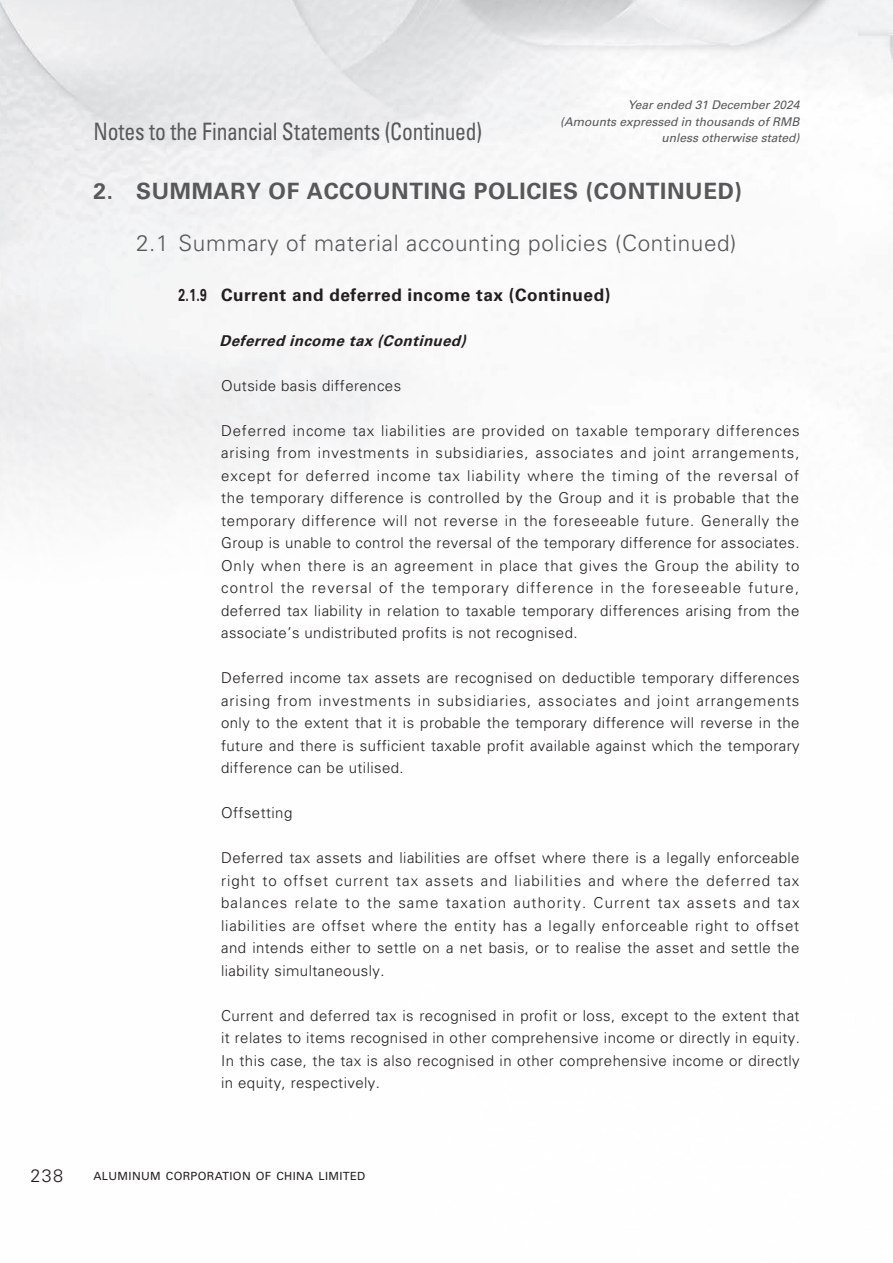
<style>
.page{position:relative;width:893px;height:1263px;background:#fff}
.page>*{position:absolute;margin:0;border:0;box-sizing:border-box;transform-origin:0 0}
.t1{font:condensed 24px "Univers LT Std";letter-spacing:-.01em;color:#57585a;scale:.9 1}
.t2{font:300 22.5px "Univers LT Std";letter-spacing:.03em;color:#57585a}
.t3{font:700 22.5px "Univers LT Std";letter-spacing:.03em;color:#57585a}
.t4{font:300 18px "Univers LT Std";color:#231f20}
.t5{font:700 17.25px "Univers LT Std";letter-spacing:.03em;color:#231f20;scale:.7 1}
.t6{font:300 15px/22.5px "Univers LT Std";letter-spacing:.03em;color:#231f20;text-align:justify}
.t7{font:italic 700 15px "Univers LT Std";color:#231f20}
.t8{font:italic 12px/16.5px "Univers LT Std";color:#57585a;text-align:right}
.t9{font:11.25px "Univers LT Std";letter-spacing:.03em;color:#231f20}
</style>
<div class="page">
<p class="t8" style="left:560px;top:97px;width:241px">Year ended 31 December 2024<br>(Amounts expressed in thousands of RMB</p>
<h1 class="t1" style="left:94px;top:116px;width:433px">Notes to the Financial Statements (Continued)</h1>
<p class="t8" style="left:661px;top:130px;width:140px">unless otherwise stated)</p>
<h2 class="t3" style="left:94px;top:178px;width:650px">2. SUMMARY OF ACCOUNTING POLICIES (CONTINUED)</h2>
<h2 class="t2" style="left:136px;top:230px;width:602px">2.1 Summary of material accounting policies (Continued)</h2>
<p class="t5" style="left:179px;top:284px;width:618px">2.1.9 Current and deferred income tax (Continued)</p>
<p class="t7" style="left:220px;top:332px;width:252px">Deferred income tax (Continued)</p>
<p class="t6" style="left:221px;top:374px;width:182px">Outside basis differences</p>
<p class="t6" style="left:221px;top:419px;width:580px">Deferred income tax liabilities are provided on taxable temporary differences arising from investments in subsidiaries, associates and joint arrangements, except for deferred income tax liability where the timing of the reversal of the temporary difference is controlled by the Group and it is probable that the temporary difference will not reverse in the foreseeable future. Generally the Group is unable to control the reversal of the temporary difference for associates.<br>Only when there is an agreement in place that gives the Group the ability to control the reversal of the temporary difference in the foreseeable future, deferred tax liability in relation to taxable temporary differences arising from the associate’s undistributed profits is not recognised.</p>
<p class="t6" style="left:221px;top:667px;width:580px">Deferred income tax assets are recognised on deductible temporary differences arising from investments in subsidiaries, associates and joint arrangements only to the extent that it is probable the temporary difference will reverse in the future and there is sufficient taxable profit available against which the temporary difference can be utilised.</p>
<p class="t6" style="left:221px;top:802px;width:73px">Offsetting</p>
<p class="t6" style="left:221px;top:847px;width:580px">Deferred tax assets and liabilities are offset where there is a legally enforceable right to offset current tax assets and liabilities and where the deferred tax balances relate to the same taxation authority. Current tax assets and tax liabilities are offset where the entity has a legally enforceable right to offset and intends either to settle on a net basis, or to realise the asset and settle the liability simultaneously.</p>
<p class="t6" style="left:221px;top:1004px;width:580px">Current and deferred tax is recognised in profit or loss, except to the extent that it relates to items recognised in other comprehensive income or directly in equity.<br>In this case, the tax is also recognised in other comprehensive income or directly in equity, respectively.</p>
<p class="t4" style="left:31px;top:1165px;width:34px">238</p>
<p class="t9" style="left:94px;top:1169px;width:273px">ALUMINUM CORPORATION OF CHINA LIMITED</p>
</div>
